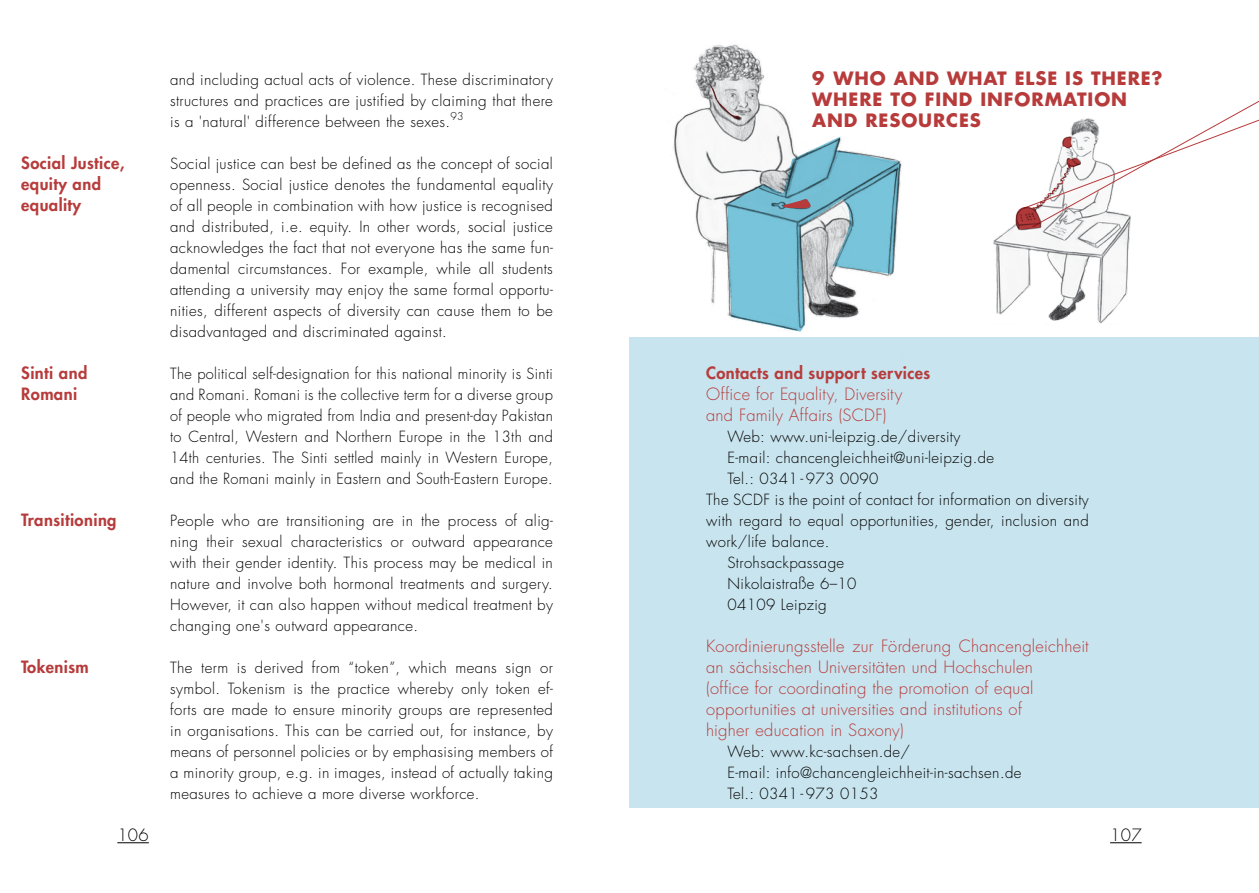
<style>
.page{position:relative;width:1259px;height:893px;background:#fff}
.page>*{position:absolute;margin:0;border:0;box-sizing:border-box;transform-origin:0 0}
.t1{font:700 18px/21px "Futura";letter-spacing:.05em;color:#b73b3b}
.t2{font:300 16.5px/21px "Futura Std";letter-spacing:.015em;color:#b73b3b}
.t3{font:800 16.5px/21px "Futura Std";letter-spacing:.025em;color:#b73b3b}
.t4{font:300 16.5px "Futura Std";letter-spacing:.025em;color:#000}
.t5{font:300 15px/21px "Futura Std";letter-spacing:.025em;color:#000;text-align:justify}
.t6{font:300 10.5px "Futura Std";color:#000}
</style>
<div class="page">
<hr style="left:1110px;top:842px;width:31px;height:1px;background:#000">
<hr style="left:117px;top:842px;width:32px;height:1px;background:#000">
<div style="left:629px;top:337px;width:630px;height:471px;background:#c8e4ee"></div>
<img style="left:993px;top:224px;width:137px;height:100px">
<img style="left:673px;top:44px;width:229px;height:260px">
<svg style="left:1082px;top:209px;width:49px;height:19px"></svg>
<svg style="left:1058px;top:100px;width:201px;height:109px"></svg>
<svg style="left:1062px;top:137px;width:10px;height:12px"></svg>
<svg style="left:1015px;top:157px;width:67px;height:74px"></svg>
<svg style="left:710px;top:84px;width:31px;height:36px"></svg>
<svg style="left:727px;top:137px;width:173px;height:195px"></svg>
<p class="t3" style="left:21px;top:152px;width:105px">Social Justice, equity and equality</p>
<p class="t3" style="left:21px;top:362px;width:68px">Sinti and<br>Romani</p>
<p class="t3" style="left:21px;top:509px;width:97px">Transitioning</p>
<p class="t3" style="left:21px;top:656px;width:69px">Tokenism</p>
<p class="t5" style="left:170px;top:70px;width:384px">and including actual acts of violence. These discriminatory structures and practices are justified by claiming that there is a 'natural' difference between the sexes.</p>
<p class="t6" style="left:450px;top:109px;width:15px">93</p>
<p class="t5" style="left:170px;top:154px;width:384px">Social justice can best be defined as the concept of social openness. Social justice denotes the fundamental equality of all people in combination with how justice is recognised and distributed, i.e. equity. In other words, social justice acknowledges the fact that not everyone has the same fun&shy;damental circumstances. For example, while all students attending a university may enjoy the same formal opportu&shy;nities, different aspects of diversity can cause them to be disadvantaged and discriminated against.</p>
<p class="t5" style="left:170px;top:364px;width:384px">The political self-designation for this national minority is Sinti and Romani. Romani is the collective term for a diverse group of people who migrated from India and present-day Pakistan to Central, Western and Northern Europe in the 13th and 14th centuries. The Sinti settled mainly in Western Europe, and the Romani mainly in Eastern and South-Eastern Europe.</p>
<p class="t5" style="left:170px;top:511px;width:384px">People who are transitioning are in the process of alig&shy;ning their sexual characteristics or outward appearance with their gender identity. This process may be medical in nature and involve both hormonal treatments and surgery.<br>However, it can also happen without medical treatment by changing one's outward appearance.</p>
<p class="t5" style="left:170px;top:658px;width:384px">The term is derived from “token”, which means sign or symbol. Tokenism is the practice whereby only token ef&shy;forts are made to ensure minority groups are represented in organisations. This can be carried out, for instance, by means of personnel policies or by emphasising members of a minority group, e.g. in images, instead of actually taking measures to achieve a more diverse workforce.</p>
<p class="t1" style="left:812px;top:68px;width:352px">9 WHO AND WHAT ELSE IS THERE?<br>WHERE TO FIND INFORMATION<br>AND RESOURCES</p>
<p class="t3" style="left:706px;top:362px;width:226px">Contacts and support services</p>
<p class="t2" style="left:706px;top:384px;width:198px">Office for Equality, Diversity and Family Affairs (SCDF)</p>
<p class="t5" style="left:727px;top:427px;width:234px">Web: www.uni-leipzig.de/diversity</p>
<p class="t5" style="left:727px;top:448px;width:268px">E-mail: chancengleichheit@uni-leipzig.de</p>
<p class="t5" style="left:727px;top:469px;width:152px">Tel.: 0341 - 973 0090</p>
<p class="t5" style="left:706px;top:490px;width:384px">The SCDF is the point of contact for information on diversity</p>
<p class="t5" style="left:706px;top:511px;width:384px">with regard to equal opportunities, gender, inclusion and</p>
<p class="t5" style="left:706px;top:532px;width:125px">work/life balance.</p>
<p class="t5" style="left:727px;top:553px;width:118px">Strohsackpassage</p>
<p class="t5" style="left:727px;top:574px;width:131px">Nikolaistraße 6–10</p>
<p class="t5" style="left:727px;top:595px;width:101px">04109 Leipzig</p>
<p class="t2" style="left:706px;top:636px;width:384px">Koordinierungsstelle zur Förderung Chancengleichheit an sächsischen Universitäten und Hochschulen<br>(office for coordinating the promotion of equal opportunities at universities and institutions of<br>higher education in Saxony)</p>
<p class="t5" style="left:727px;top:742px;width:295px;text-align:left">Web: www.kc-sachsen.de/<br>E-mail: info@chancengleichheit-in-sachsen.de<br>Tel.: 0341 - 973 0153</p>
<p class="t4" style="left:117px;top:825px;width:33px">106</p>
<p class="t4" style="left:1110px;top:825px;width:33px">107</p>
</div>
